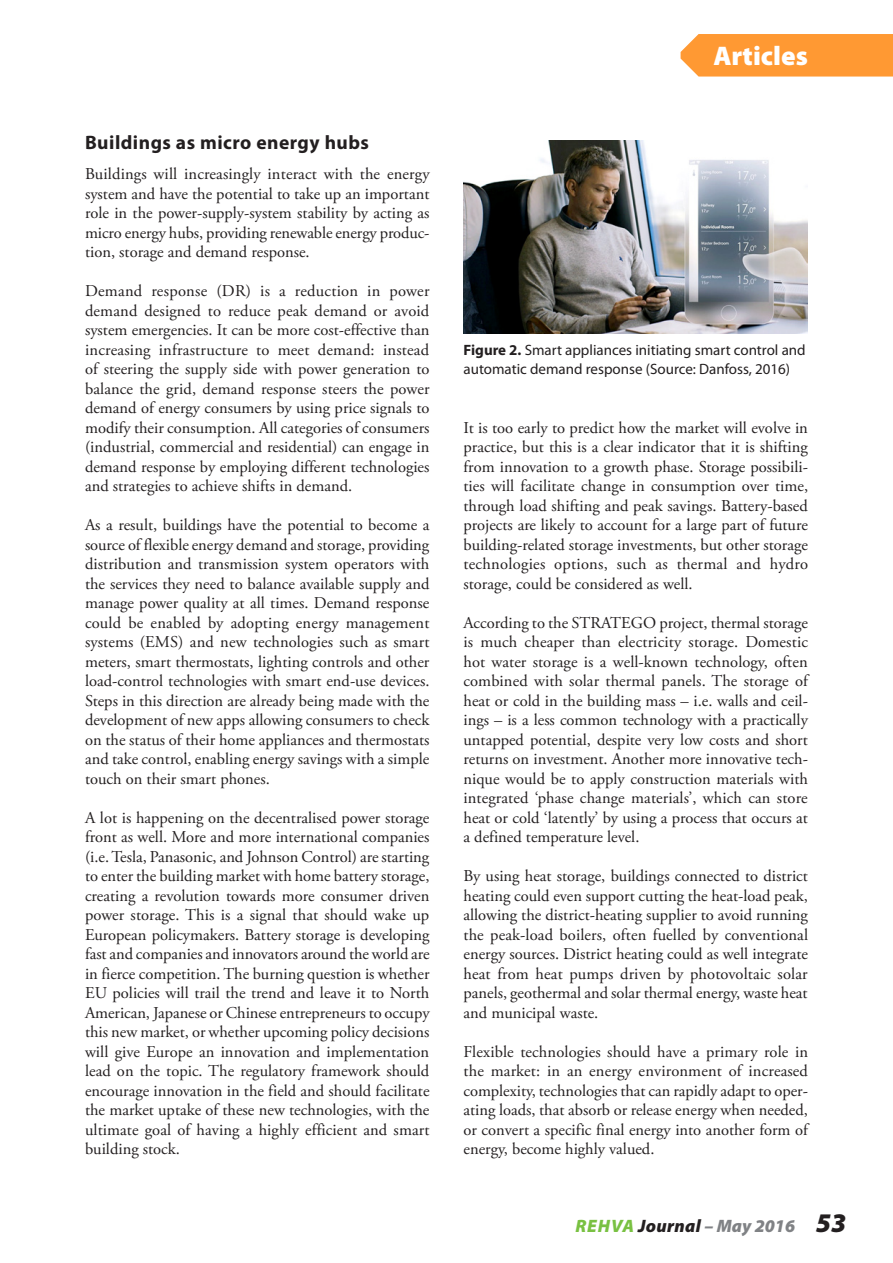
<style>
.page{position:relative;width:893px;height:1263px;background:#fff}
.page>*{position:absolute;margin:0;border:0;box-sizing:border-box;transform-origin:0 0}
.t1{font:900 27px "Myriad Pro";color:#fff}
.Heading_2{font:700 19.5px "Myriad Pro";letter-spacing:.025em;color:#231f20}
.zPage_Number{font:italic 900 18px "Myriad Pro";letter-spacing:.015em;color:#808285}
.t2{font:16.5px/19.5px "Adobe Garamond Pro";color:#231f20;text-align:justify}
.Caption_0{font:15px/19.5px "Myriad Pro";color:#231f20}
.s1{font-weight:700}
.s2{color:#79c142}
.s3{color:#231f20}
.s4{font-size:27px;color:#231f20}
</style>
<div class="page">
<img style="left:463px;top:140px;width:345px;height:193px">
<div style="left:681px;top:34px;width:212px;height:43px;background:#f93"></div>
<p class="Heading_2" style="left:85px;top:130px;width:285px">Buildings as micro energy hubs</p>
<p class="t2" style="left:85px;top:165px;width:346px">Buildings will increasingly interact with the energy system and have the potential to take up an important role in the power-supply-system stability by acting as micro energy hubs, providing renewable energy produc&shy;tion, storage and demand response.</p>
<p class="t2" style="left:85px;top:282px;width:346px">Demand response (DR) is a reduction in power demand designed to reduce peak demand or avoid system emergencies. It can be more cost-effective than increasing infrastructure to meet demand: instead of steering the supply side with power generation to balance the grid, demand response steers the power demand of energy consumers by using price signals to modify their consumption. All categories of consumers (industrial, commercial and residential) can engage in demand response by employing different technologies and strategies to achieve shifts in demand.</p>
<p class="t2" style="left:85px;top:516px;width:346px">As a result, buildings have the potential to become a source of flexible energy demand and storage, providing distribution and transmission system operators with the services they need to balance available supply and manage power quality at all times. Demand response could be enabled by adopting energy management systems (EMS) and new technologies such as smart meters, smart thermostats, lighting controls and other load-control technologies with smart end-use devices.<br>Steps in this direction are already being made with the development of new apps allowing consumers to check on the status of their home appliances and thermostats and take control, enabling energy savings with a simple touch on their smart phones.</p>
<p class="t2" style="left:85px;top:808px;width:346px">A lot is happening on the decentralised power storage front as well. More and more international companies (i.e. Tesla, Panasonic, and Johnson Control) are starting to enter the building market with home battery storage, creating a revolution towards more consumer driven power storage. This is a signal that should wake up European policymakers. Battery storage is developing fast and companies and innovators around the world are in fierce competition. The burning question is whether EU policies will trail the trend and leave it to North American, Japanese or Chinese entrepreneurs to occupy this new market, or whether upcoming policy decisions will give Europe an innovation and implementation lead on the topic. The regulatory framework should encourage innovation in the field and should facilitate the market uptake of these new technologies, with the ultimate goal of having a highly efficient and smart building stock.</p>
<h1 class="t1" style="left:713px;top:37px;width:96px">Articles</h1>
<p class="Caption_0" style="left:463px;top:340px;width:344px"><span class="s1">Figure 2.</span> Smart appliances initiating smart control and automatic demand response (Source: Danfoss, 2016)</p>
<p class="t2" style="left:463px;top:418px;width:346px">It is too early to predict how the market will evolve in practice, but this is a clear indicator that it is shifting from innovation to a growth phase. Storage possibili&shy;ties will facilitate change in consumption over time, through load shifting and peak savings. Battery-based projects are likely to account for a large part of future building-related storage investments, but other storage technologies options, such as thermal and hydro storage, could be considered as well.</p>
<p class="t2" style="left:463px;top:613px;width:346px">According to the STRATEGO project, thermal storage is much cheaper than electricity storage. Domestic hot water storage is a well-known technology, often combined with solar thermal panels. The storage of heat or cold in the building mass – i.e. walls and ceil&shy;ings – is a less common technology with a practically untapped potential, despite very low costs and short returns on investment. Another more innovative tech&shy;nique would be to apply construction materials with integrated ‘phase change materials’, which can store heat or cold ‘latently’ by using a process that occurs at a defined temperature level.</p>
<p class="t2" style="left:463px;top:867px;width:346px">By using heat storage, buildings connected to district heating could even support cutting the heat-load peak, allowing the district-heating supplier to avoid running the peak-load boilers, often fuelled by conventional energy sources. District heating could as well integrate heat from heat pumps driven by photovoltaic solar panels, geothermal and solar thermal energy, waste heat and municipal waste.</p>
<p class="t2" style="left:463px;top:1042px;width:346px">Flexible technologies should have a primary role in the market: in an energy environment of increased complexity, technologies that can rapidly adapt to oper&shy;ating loads, that absorb or release energy when needed, or convert a specific final energy into another form of energy, become highly valued.</p>
<p class="zPage_Number" style="left:575px;top:1214px;width:272px"><span class="s2">REHVA</span> <span class="s3">Journal</span> – May 2016 <span class="s4">53</span></p>
</div>
